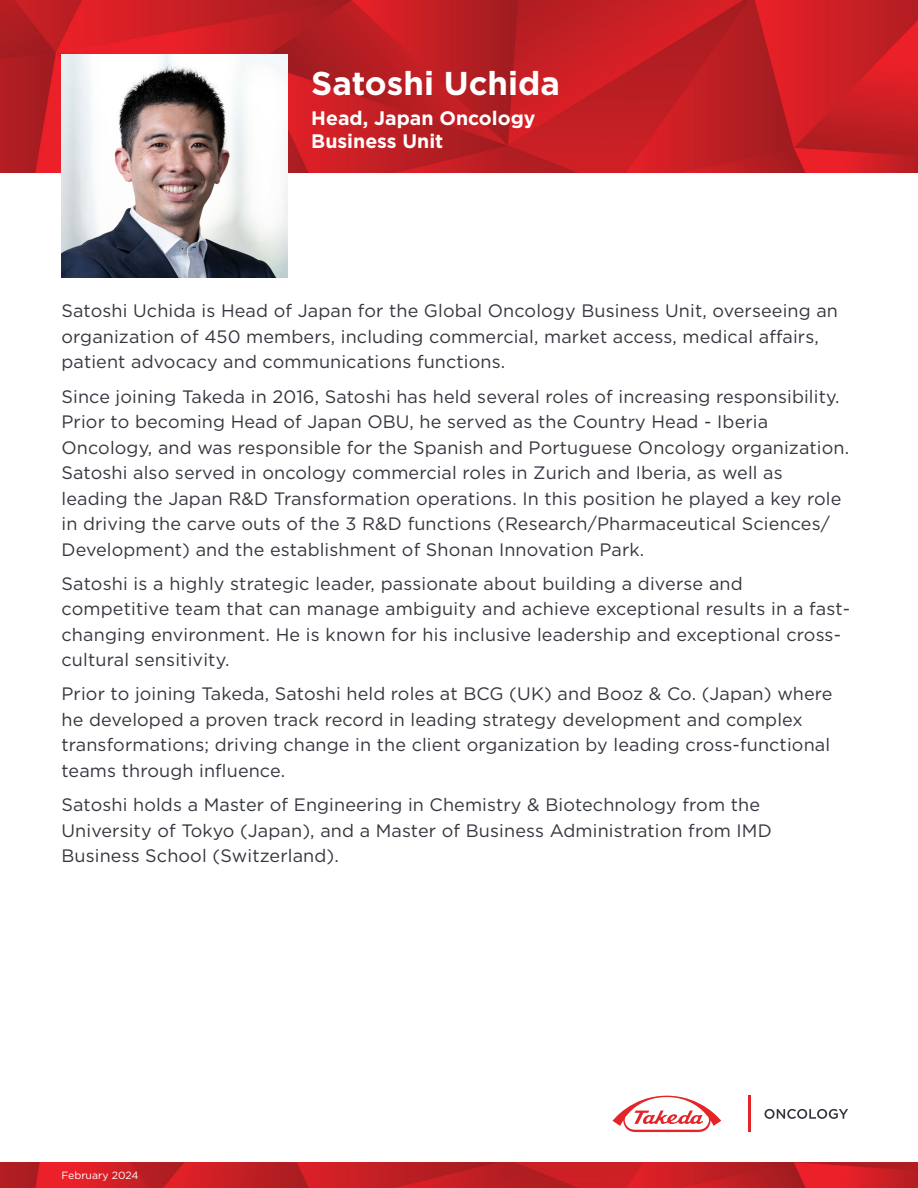
<style>
.page{position:relative;width:918px;height:1188px;background:#fff}
.page>*{position:absolute;margin:0;border:0;box-sizing:border-box;transform-origin:0 0}
.t1{font:700 33px "Gotham";color:#fff}
.t2{font:700 19.5px/23.4px "Gotham";color:#fff}
.t3{font:18px/25.5px "Gotham";letter-spacing:.005em;color:#34373f}
.t4{font:10.5px "Gotham";color:#fff}
</style>
<div class="page">
<img style="left:0;top:0;width:918px;height:173px">
<img style="left:0;top:1162px;width:918px;height:26px">
<hr style="left:748px;top:1096px;width:3px;height:36px;background:#e32529">
<svg style="left:612px;top:1095px;width:110px;height:38px"></svg>
<svg style="left:764px;top:1109px;width:84px;height:10px"></svg>
<img style="left:61px;top:54px;width:226px;height:224px">
<p class="t1" style="left:311px;top:64px;width:250px">Satoshi Uchida</p>
<p class="t2" style="left:311px;top:106px;width:226px">Head, Japan Oncology<br>Business Unit</p>
<p class="t3" style="left:61px;top:298px;width:778px">Satoshi Uchida is Head of Japan for the Global Oncology Business Unit, overseeing an organization of 450 members, including commercial, market access, medical affairs, patient advocacy and communications functions.</p>
<p class="t3" style="left:61px;top:383px;width:789px">Since joining Takeda in 2016, Satoshi has held several roles of increasing responsibility.<br>Prior to becoming Head of Japan OBU, he served as the Country Head - Iberia Oncology, and was responsible for the Spanish and Portuguese Oncology organization.<br>Satoshi also served in oncology commercial roles in Zurich and Iberia, as well as leading the Japan R&amp;D Transformation operations. In this position he played a key role in driving the carve outs of the 3 R&amp;D functions (Research/Pharmaceutical Sciences/ Development) and the establishment of Shonan Innovation Park.</p>
<p class="t3" style="left:61px;top:570px;width:790px">Satoshi is a highly strategic leader, passionate about building a diverse and competitive team that can manage ambiguity and achieve exceptional results in a fast&shy;changing environment. He is known for his inclusive leadership and exceptional cross&shy;cultural sensitivity.</p>
<p class="t3" style="left:61px;top:681px;width:773px">Prior to joining Takeda, Satoshi held roles at BCG (UK) and Booz &amp; Co. (Japan) where he developed a proven track record in leading strategy development and complex transformations; driving change in the client organization by leading cross-functional teams through influence.</p>
<p class="t3" style="left:61px;top:792px;width:712px">Satoshi holds a Master of Engineering in Chemistry &amp; Biotechnology from the<br>University of Tokyo (Japan), and a Master of Business Administration from IMD<br>Business School (Switzerland).</p>
<p class="t4" style="left:61px;top:1169px;width:79px">February 2024</p>
</div>
